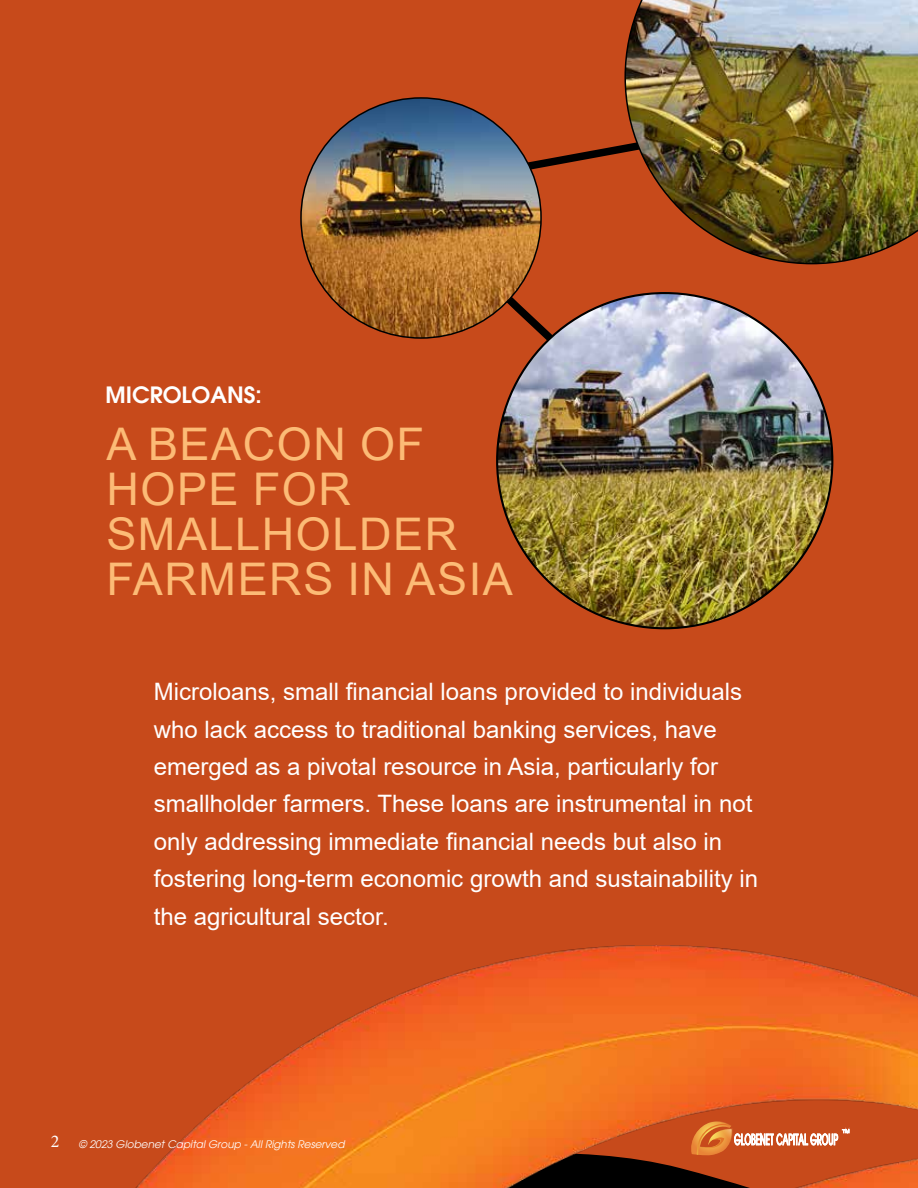
<style>
.page{position:relative;width:918px;height:1188px;background:#c74a1b}
.page>*{position:absolute;margin:0;border:0;box-sizing:border-box;transform-origin:0 0}
.t1{font:45px/45px "Arial";letter-spacing:.035em;color:#fcbb76}
.t2{font:24px/37.5px "Arial";color:#fff}
.t3{font:600 22.5px "Avant Garde LT";color:#fff}
.t4{font:18px "Minion Pro";color:#fff}
.t5{font:italic 10.5px "Avant Garde";color:#fff}
</style>
<div class="page">
<svg style="left:497px;top:125px;width:127px;height:64px"></svg>
<img style="left:624px;top:0;width:294px;height:264px">
<svg style="left:440px;top:228px;width:246px;height:220px"></svg>
<img style="left:497px;top:293px;width:335px;height:335px;border-radius:168px">
<img style="left:301px;top:98px;width:240px;height:240px;border-radius:120px">
<img style="left:135px;top:945px;width:783px;height:243px">
<p class="t3" style="left:106px;top:380px;width:158px">MICROLOANS:</p>
<h1 class="t1" style="left:106px;top:421px;width:408px">A BEACON OF<br>HOPE FOR<br>SMALLHOLDER<br>FARMERS IN ASIA</h1>
<p class="t2" style="left:154px;top:673px;width:606px">Microloans, small financial loans provided to individuals who lack access to traditional banking services, have emerged as a pivotal resource in Asia, particularly for smallholder farmers. These loans are instrumental in not only addressing immediate financial needs but also in fostering long-term economic growth and sustainability in the agricultural sector.</p>
<p class="t4" style="left:51px;top:1129px;width:10px">2</p>
<p class="t5" style="left:79px;top:1138px;width:267px">© 2023 Globenet Capital Group - All Rights Reserved</p>
</div>
